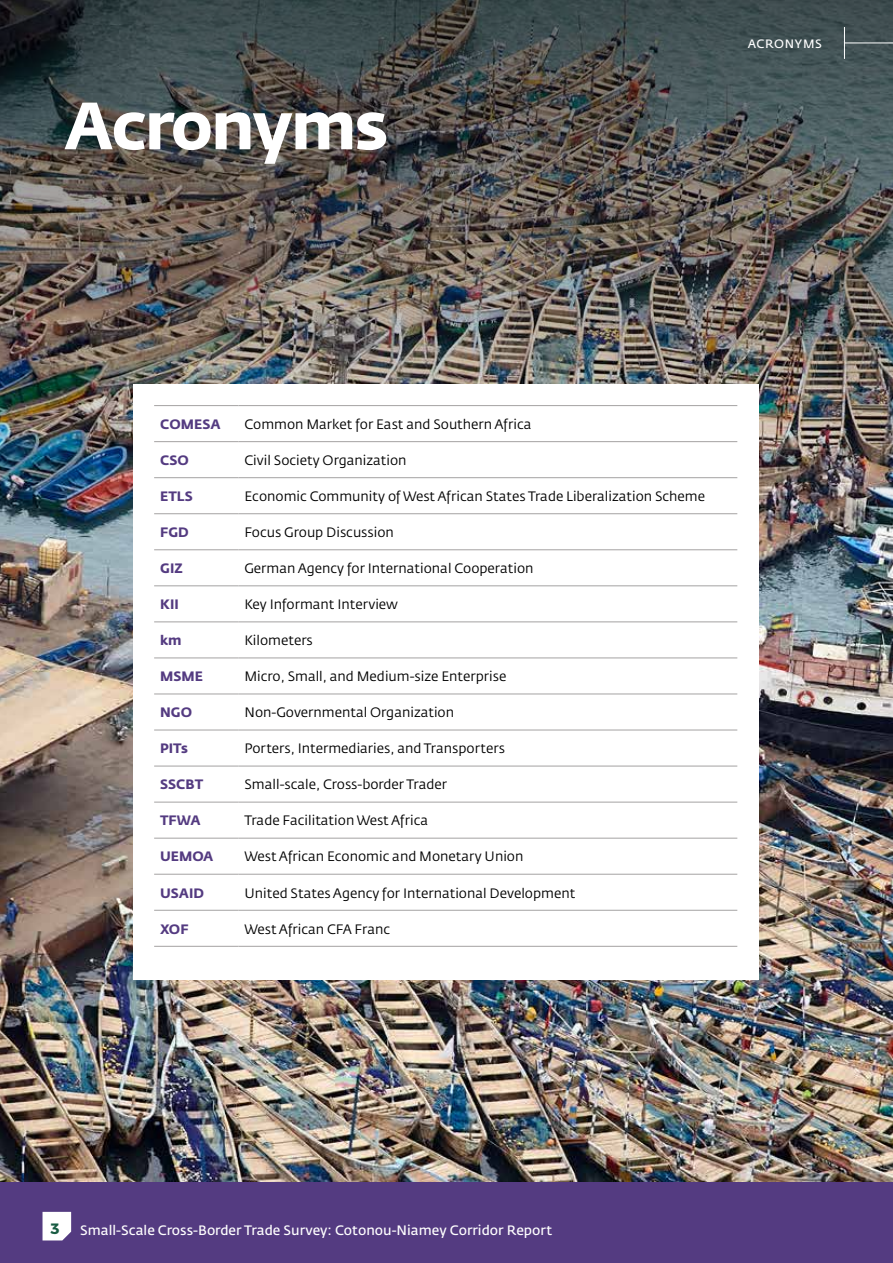
<style>
.page{position:relative;width:893px;height:1263px;background:#fff}
.page>*{position:absolute;margin:0;border:0;box-sizing:border-box;transform-origin:0 0}
.t1{font:700 66px "Fedra Sans Std";letter-spacing:-.03em;color:#fff}
.t2{font:700 15px "Montserrat";color:#195c43}
.t3{font:13.5px "Fedra Sans Std";color:#000}
.t4{font:13.5px "Fedra Sans Std";color:#fff}
.t5{font:700 13.5px "Fedra Sans Std";color:#543b81}
.t6{font:12px "Fedra Sans Std";color:#fff}
</style>
<div class="page">
<img style="left:0;top:544px;width:893px;height:638px">
<img style="left:0;top:0;width:893px;height:544px">
<div style="left:133px;top:384px;width:626px;height:596px;background:#fff"></div>
<hr style="left:154px;top:405px;width:84px;height:1px;background:#a4a2a2">
<hr style="left:238px;top:405px;width:499px;height:1px;background:#a4a2a2">
<hr style="left:154px;top:441px;width:84px;height:1px;background:#a4a2a2">
<hr style="left:238px;top:441px;width:499px;height:1px;background:#a4a2a2">
<hr style="left:154px;top:477px;width:84px;height:1px;background:#a4a2a2">
<hr style="left:238px;top:477px;width:499px;height:1px;background:#a4a2a2">
<hr style="left:154px;top:513px;width:84px;height:1px;background:#a4a2a2">
<hr style="left:238px;top:513px;width:499px;height:1px;background:#a4a2a2">
<hr style="left:154px;top:549px;width:84px;height:1px;background:#a4a2a2">
<hr style="left:238px;top:549px;width:499px;height:1px;background:#a4a2a2">
<hr style="left:154px;top:586px;width:84px;height:1px;background:#a4a2a2">
<hr style="left:238px;top:586px;width:499px;height:1px;background:#a4a2a2">
<hr style="left:154px;top:622px;width:84px;height:1px;background:#a4a2a2">
<hr style="left:238px;top:622px;width:499px;height:1px;background:#a4a2a2">
<hr style="left:154px;top:658px;width:84px;height:1px;background:#a4a2a2">
<hr style="left:238px;top:658px;width:499px;height:1px;background:#a4a2a2">
<hr style="left:154px;top:694px;width:84px;height:1px;background:#a4a2a2">
<hr style="left:238px;top:694px;width:499px;height:1px;background:#a4a2a2">
<hr style="left:154px;top:730px;width:84px;height:1px;background:#a4a2a2">
<hr style="left:238px;top:730px;width:499px;height:1px;background:#a4a2a2">
<hr style="left:154px;top:766px;width:84px;height:1px;background:#a4a2a2">
<hr style="left:238px;top:766px;width:499px;height:1px;background:#a4a2a2">
<hr style="left:154px;top:802px;width:84px;height:1px;background:#a4a2a2">
<hr style="left:238px;top:802px;width:499px;height:1px;background:#a4a2a2">
<hr style="left:154px;top:838px;width:84px;height:1px;background:#a4a2a2">
<hr style="left:238px;top:838px;width:499px;height:1px;background:#a4a2a2">
<hr style="left:154px;top:874px;width:84px;height:1px;background:#a4a2a2">
<hr style="left:238px;top:874px;width:499px;height:1px;background:#a4a2a2">
<hr style="left:154px;top:910px;width:84px;height:1px;background:#a4a2a2">
<hr style="left:238px;top:910px;width:499px;height:1px;background:#a4a2a2">
<hr style="left:154px;top:946px;width:84px;height:1px;background:#a4a2a2">
<hr style="left:238px;top:946px;width:499px;height:1px;background:#a4a2a2">
<div style="left:0;top:1182px;width:893px;height:81px;background:#543b81"></div>
<svg style="left:43px;top:1212px;width:28px;height:28px"></svg>
<hr style="left:844px;top:43px;width:49px;height:1px;background:#fff">
<hr style="left:844px;top:27px;width:1px;height:32px;background:#fff">
<h1 class="t1" style="left:64px;top:85px;width:326px">Acronyms</h1>
<p class="t6" style="left:748px;top:36px;width:20px">Acronym</p>
<p class="t6" style="left:815px;top:36px;width:8px">s</p>
<p class="t5" style="left:160px;top:416px;width:62px">COMESA</p>
<p class="t3" style="left:244px;top:416px;width:288px">Common Market for East and Southern Africa</p>
<p class="t5" style="left:160px;top:452px;width:30px">CSO</p>
<p class="t3" style="left:244px;top:452px;width:164px">Civil Society Organization</p>
<p class="t5" style="left:160px;top:488px;width:34px">ETLS</p>
<p class="t3" style="left:244px;top:488px;width:462px">Economic Community of West African States Trade Liberalization Scheme</p>
<p class="t5" style="left:160px;top:524px;width:30px">FGD</p>
<p class="t3" style="left:244px;top:524px;width:151px">Focus Group Discussion</p>
<p class="t5" style="left:160px;top:560px;width:24px">GIZ</p>
<p class="t3" style="left:244px;top:560px;width:291px">German Agency for International Cooperation</p>
<p class="t5" style="left:160px;top:596px;width:20px">KII</p>
<p class="t3" style="left:244px;top:596px;width:155px">Key Informant Interview</p>
<p class="t5" style="left:160px;top:632px;width:23px">km</p>
<p class="t3" style="left:244px;top:632px;width:70px">Kilometers</p>
<p class="t5" style="left:160px;top:668px;width:44px">MSME</p>
<p class="t3" style="left:244px;top:668px;width:263px">Micro, Small, and Medium-size Enterprise</p>
<p class="t5" style="left:160px;top:704px;width:34px">NGO</p>
<p class="t3" style="left:244px;top:704px;width:211px">Non-Governmental Organization</p>
<p class="t5" style="left:160px;top:740px;width:29px">PITs</p>
<p class="t3" style="left:244px;top:740px;width:262px">Porters, Intermediaries, and Transporters</p>
<p class="t5" style="left:160px;top:776px;width:45px">SSCBT</p>
<p class="t3" style="left:244px;top:776px;width:204px">Small-scale, Cross-border Trader</p>
<p class="t5" style="left:160px;top:812px;width:42px">TFWA</p>
<p class="t3" style="left:244px;top:812px;width:185px">Trade Facilitation West Africa</p>
<p class="t5" style="left:160px;top:848px;width:55px">UEMOA</p>
<p class="t3" style="left:244px;top:848px;width:281px">West African Economic and Monetary Union</p>
<p class="t5" style="left:160px;top:884px;width:46px">USAID</p>
<p class="t3" style="left:244px;top:884px;width:332px">United States Agency for International Development</p>
<p class="t5" style="left:160px;top:920px;width:30px">XOF</p>
<p class="t3" style="left:244px;top:920px;width:147px">West African CFA Franc</p>
<p class="t2" style="left:51px;top:1219px;width:11px">3</p>
<p class="t4" style="left:80px;top:1221px;width:474px">Small-Scale Cross-Border Trade Survey: Cotonou-Niamey Corridor Report</p>
</div>
